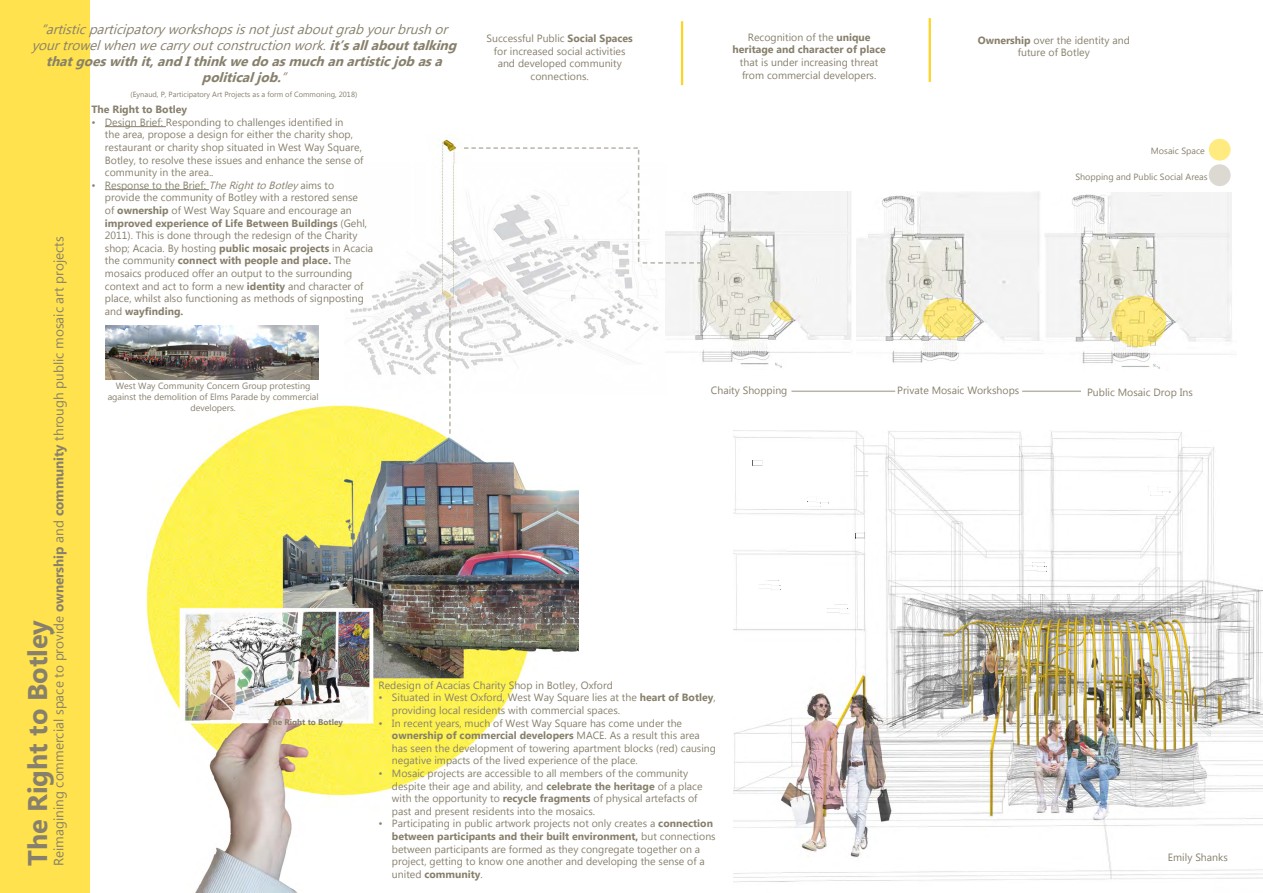
<style>
.page{position:relative;width:1263px;height:893px;background:#fff}
.page>*{position:absolute;margin:0;border:0;box-sizing:border-box;transform-origin:0 0}
.t1{font:700 27px "Microsoft New Tai Lue";color:#87806c}
.t2{font:italic 13.5px/16.2px "Microsoft New Tai Lue";color:#87806c;text-align:center}
.t3{font:13.5px "Microsoft New Tai Lue";color:#87806c}
.t4{font:10.5px/12.6px "Microsoft New Tai Lue";color:#87806c}
.t5{font:700 10.5px "Microsoft New Tai Lue";color:#87806c}
.t6{font:9px/10.8px "Microsoft New Tai Lue";color:#87806c;text-align:center}
.t7{font:700 8.25px "Microsoft New Tai Lue";color:#87806c}
.t8{font:7.5px "Microsoft New Tai Lue";color:#87806c}
.s1{font-weight:700}
.s2{font-style:italic}
</style>
<div class="page">
<img style="left:733px;top:431px;width:530px;height:451px">
<svg style="left:1024px;top:562px;width:24px;height:11px"></svg>
<svg style="left:827px;top:604px;width:23px;height:11px"></svg>
<svg style="left:759px;top:580px;width:23px;height:11px"></svg>
<svg style="left:855px;top:471px;width:13px;height:6px"></svg>
<svg style="left:807px;top:496px;width:23px;height:11px"></svg>
<svg style="left:1148px;top:485px;width:23px;height:11px"></svg>
<svg style="left:753px;top:459px;width:10px;height:7px"></svg>
<svg style="left:855px;top:532px;width:11px;height:7px"></svg>
<img style="left:350px;top:163px;width:308px;height:212px">
<div style="left:0;top:0;width:89px;height:893px;background:#ffe24d"></div>
<hr style="left:105px;top:126px;width:61px;height:1px;background:#87806c">
<hr style="left:105px;top:189px;width:104px;height:1px;background:#87806c">
<img style="left:146px;top:405px;width:432px;height:487px">
<svg style="left:449px;top:300px;width:2px;height:134px"></svg>
<img style="left:442px;top:139px;width:15px;height:24px">
<img style="left:105px;top:325px;width:214px;height:55px">
<img style="left:856px;top:191px;width:187px;height:172px">
<img style="left:1045px;top:192px;width:187px;height:177px">
<div style="left:1209px;top:139px;width:21px;height:22px;background:#ffeb80;border-radius:50%"></div>
<div style="left:1209px;top:164px;width:21px;height:22px;background:#dcd9d3;border-radius:50%"></div>
<hr style="left:791px;top:391px;width:104px;height:1px;background:#b9b4a8">
<hr style="left:1022px;top:391px;width:59px;height:1px;background:#b9b4a8">
<img style="left:665px;top:191px;width:186px;height:177px">
<hr style="left:681px;top:21px;width:2px;height:64px;background:#fcd421">
<hr style="left:929px;top:18px;width:2px;height:64px;background:#fcd421">
<svg style="left:464px;top:147px;width:238px;height:117px"></svg>
<p class="t2" style="left:32px;top:22px;width:431px">“artisticparticipatoryworkshopsisnotjustaboutgrabyourbrushor yourtrowelwhenwecarryoutconstructionwork.<span class="s1">it’sallabouttalking thatgoeswithit,andIthinkwedoasmuchanartisticjobasa politicaljob.</span>”</p>
<p class="t8" style="left:131px;top:90px;width:228px">(Eynaud, P, Participatory Art Projects as a form of Commoning, 2018)</p>
<p class="t4" style="left:487px;top:33px;width:148px;text-align:center">Successful Public <span class="s1">Social Spaces </span>for increased social activities and developed community connections.</p>
<p class="t4" style="left:732px;top:32px;width:155px;text-align:center">Recognition of the <span class="s1">unique heritage and character of place </span>that is under increasing threat from commercial developers.</p>
<p class="t4" style="left:978px;top:34px;width:154px;text-align:center"><span class="s1">Ownership</span> over the identity and future of Botley</p>
<p class="t3" style="left:51px;top:866px;width:631px;rotate:-90deg">Reimagining commercial space to provide <span class="s1">ownership</span> and <span class="s1">community</span> through public mosaic art projects</p>
<p class="t1" style="left:22px;top:866px;width:248px;rotate:-90deg">The Right to Botley</p>
<p class="t5" style="left:91px;top:103px;width:97px">The Right to Botley</p>
<p class="t4" style="left:105px;top:117px;width:260px;text-indent:-14px">• Design Brief: Responding to challenges identified in<br>the area, propose a design for either the charity shop, restaurant or charity shop situated in West Way Square, Botley, to resolve these issues and enhance the sense of community in the area..</p>
<p class="t4" style="left:105px;top:180px;width:270px;text-indent:-13px">• Response to the Brief: <span class="s2">TheRighttoBotley</span>aims to<br>provide the community of Botley with a restored sense<br>of <span class="s1">ownership</span> of West Way Square and encourage an <span class="s1">improved experience of Life Between Buildings</span> (Gehl, 2011). This is done through the redesign of the Charity shop; Acacia. By hosting <span class="s1">public mosaic projects</span> in Acacia the community <span class="s1">connect with people and place.</span> The mosaics produced offer an output to the surrounding context and act to form a new <span class="s1">identity</span> and character of place, whilst also functioning as methods of signposting and <span class="s1">wayfinding.</span></p>
<p class="t6" style="left:108px;top:381px;width:212px">West Way Community Concern Group protesting against the demolition of Elms Parade by commercial developers.</p>
<p class="t6" style="left:1151px;top:146px;width:56px">Mosaic Space</p>
<p class="t6" style="left:1075px;top:172px;width:134px">Shopping and Public Social Areas</p>
<p class="t4" style="left:711px;top:385px;width:78px">Chaity Shopping</p>
<p class="t4" style="left:897px;top:385px;width:124px">Private Mosaic Workshops</p>
<p class="t4" style="left:1087px;top:387px;width:107px">Public Mosaic Drop Ins</p>
<p class="t7" style="left:268px;top:717px;width:77px">The Right to Botley</p>
<p class="t4" style="left:378px;top:680px;width:236px">Redesign of Acacias Charity Shop in Botley, Oxford</p>
<p class="t4" style="left:392px;top:692px;width:325px;text-indent:-14px">• Situated in West Oxford, West Way Square lies at the <span class="s1">heart of Botley</span>, providing local residents with commercial spaces.</p>
<p class="t4" style="left:392px;top:717px;width:326px;text-indent:-14px">• In recent years, much of West Way Square has come under the <span class="s1">ownership of commercial developers</span> MACE. As a result this area has seen the development of towering apartment blocks (red) causing negative impacts of the lived experience of the place.</p>
<p class="t4" style="left:392px;top:768px;width:312px;text-indent:-14px">• Mosaic projects are accessible to all members of the community despite their age and ability, and <span class="s1">celebrate the heritage</span> of a place with the opportunity to <span class="s1">recycle fragments</span> of physical artefacts of past and present residents into the mosaics.</p>
<p class="t4" style="left:392px;top:818px;width:325px;text-indent:-14px">• Participating in public artwork projects not only creates a <span class="s1">connection between participants and their built environment,</span> but connections between participants are formed as they congregate together on a project, getting to know one another and developing the sense of a united <span class="s1">community</span>.</p>
<p class="t4" style="left:1168px;top:852px;width:61px">Emily Shanks</p>
</div>
